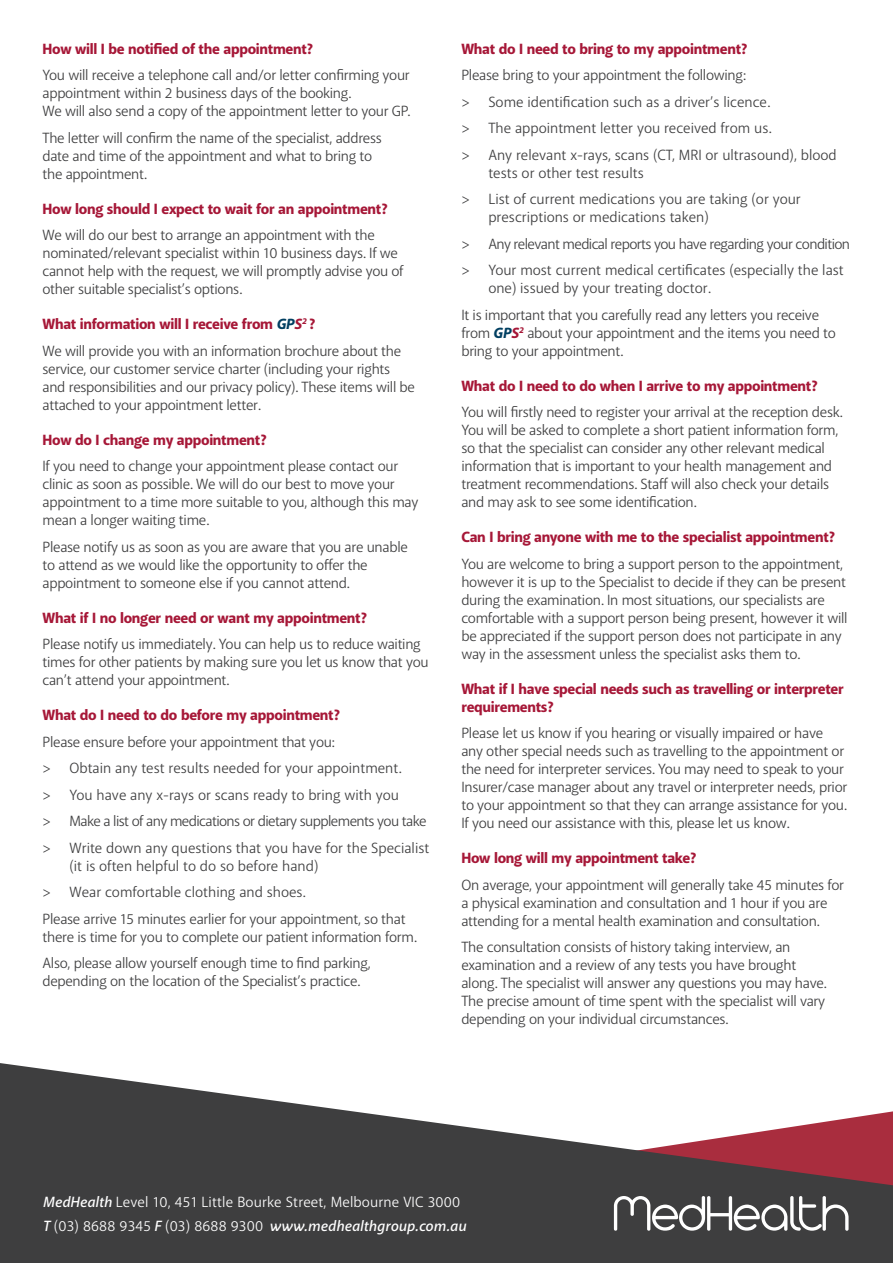
<style>
.page{position:relative;width:893px;height:1263px;background:#fff}
.page>*{position:absolute;margin:0;border:0;box-sizing:border-box;transform-origin:0 0}
.t1{font:300 54px "Arista 2.0 Alternate";letter-spacing:-.02em;color:#fff}
.t2{font:15px/18px "Akagi";letter-spacing:-.02em;color:#3e3e3f}
.t3{font:15px/18px "Akagi";color:#3e3e3f}
.t4{font:800 15px/18px "Akagi";letter-spacing:-.02em;color:#a61737}
.t5{font:15px "Akagi";letter-spacing:-.04em;color:#3e3e3f}
.t6{font:15px "Akagi";letter-spacing:.01em;color:#fff}
.t7{font:italic 600 15px "Akagi";letter-spacing:.015em;color:#fff}
.s1{font-style:italic;color:#003f61}
.s2{font-style:italic}
.s3{font-weight:800;font-style:italic;color:#003f61}
.s4{font-weight:800;font-style:italic;color:#a61737}
.s5{font-weight:600;font-style:italic}
.s6{font-weight:400;font-style:normal}
</style>
<div class="page">
<svg style="left:0;top:1063px;width:893px;height:200px;fill:#3e3e3f"></svg>
<p class="t4" style="left:43px;top:40px;width:272px">How will I be notified of the appointment?</p>
<p class="t2" style="left:43px;top:66px;width:369px">You will receive a telephone call and/or letter confirming your appointment within 2 business days of the booking.<br>We will also send a copy of the appointment letter to your GP.</p>
<p class="t2" style="left:43px;top:129px;width:341px">The letter will confirm the name of the specialist, address date and time of the appointment and what to bring to the appointment.</p>
<p class="t4" style="left:43px;top:200px;width:347px">How long should I expect to wait for an appointment?</p>
<p class="t2" style="left:43px;top:226px;width:363px">We will do our best to arrange an appointment with the nominated/relevant specialist within 10 business days. If we cannot help with the request, we will promptly advise you of other suitable specialist’s options.</p>
<p class="t4" style="left:43px;top:316px;width:274px">What information will I receive from <span class="s1">GP</span><span class="s2">S</span><sup>2</sup> ?</p>
<p class="t2" style="left:43px;top:342px;width:374px">We will provide you with an information brochure about the service, our customer service charter (including your rights and responsibilities and our privacy policy). These items will be attached to your appointment letter.</p>
<p class="t4" style="left:43px;top:431px;width:226px">How do I change my appointment?</p>
<p class="t2" style="left:43px;top:457px;width:377px">If you need to change your appointment please contact our clinic as soon as possible. We will do our best to move your appointment to a time more suitable to you, although this may mean a longer waiting time.</p>
<p class="t2" style="left:43px;top:538px;width:367px">Please notify us as soon as you are aware that you are unable to attend as we would like the opportunity to offer the appointment to someone else if you cannot attend.</p>
<p class="t4" style="left:43px;top:609px;width:326px">What if I no longer need or want my appointment?</p>
<p class="t2" style="left:43px;top:635px;width:388px">Please notify us immediately. You can help us to reduce waiting times for other patients by making sure you let us know that you can’t attend your appointment.</p>
<p class="t4" style="left:43px;top:707px;width:299px">What do I need to do before my appointment?</p>
<p class="t2" style="left:43px;top:733px;width:294px">Please ensure before your appointment that you:</p>
<p class="t3" style="left:43px;top:759px;width:361px">&gt; Obtain any test results needed for your appointment.</p>
<p class="t3" style="left:43px;top:786px;width:358px">&gt; You have any x-rays or scans ready to bring with you</p>
<p class="t5" style="left:43px;top:812px;width:385px">&gt; Make a list of any medications or dietary supplements you take</p>
<p class="t3" style="left:70px;top:839px;width:361px;text-indent:-27px">&gt; Write down any questions that you have for the Specialist (it is often helpful to do so before hand)</p>
<p class="t3" style="left:43px;top:883px;width:265px">&gt; Wear comfortable clothing and shoes.</p>
<p class="t2" style="left:43px;top:910px;width:376px">Please arrive 15 minutes earlier for your appointment, so that there is time for you to complete our patient information form.</p>
<p class="t2" style="left:43px;top:954px;width:330px">Also, please allow yourself enough time to find parking, depending on the location of the Specialist’s practice.</p>
<p class="t4" style="left:461px;top:40px;width:288px">What do I need to bring to my appointment?</p>
<p class="t2" style="left:461px;top:66px;width:286px">Please bring to your appointment the following:</p>
<p class="t3" style="left:461px;top:93px;width:310px">&gt; Some identification such as a driver’s licence.</p>
<p class="t3" style="left:461px;top:119px;width:312px">&gt; The appointment letter you received from us.</p>
<p class="t3" style="left:488px;top:146px;width:350px;text-indent:-27px">&gt; Any relevant x-rays, scans (CT, MRI or ultrasound), blood tests or other test results</p>
<p class="t3" style="left:488px;top:190px;width:314px;text-indent:-27px">&gt; List of current medications you are taking (or your prescriptions or medications taken)</p>
<p class="t5" style="left:461px;top:235px;width:390px">&gt; Any relevant medical reports you have regarding your condition</p>
<p class="t3" style="left:488px;top:261px;width:357px;text-indent:-27px">&gt; Your most current medical certificates (especially the last one) issued by your treating doctor.</p>
<p class="t2" style="left:461px;top:306px;width:376px">It is important that you carefully read any letters you receive from <span class="s3">GP</span><span class="s4">S</span><sup>2</sup> about your appointment and the items you need to bring to your appointment.</p>
<p class="t4" style="left:461px;top:377px;width:358px">What do I need to do when I arrive to my appointment?</p>
<p class="t2" style="left:461px;top:403px;width:383px">You will firstly need to register your arrival at the reception desk.<br>You will be asked to complete a short patient information form, so that the specialist can consider any other relevant medical information that is important to your health management and treatment recommendations. Staff will also check your details and may ask to see some identification.</p>
<p class="t4" style="left:461px;top:529px;width:375px">Can I bring anyone with me to the specialist appointment?</p>
<p class="t2" style="left:461px;top:555px;width:388px">You are welcome to bring a support person to the appointment, however it is up to the Specialist to decide if they can be present during the examination. In most situations, our specialists are comfortable with a support person being present, however it will be appreciated if the support person does not participate in any way in the assessment unless the specialist asks them to.</p>
<p class="t4" style="left:461px;top:680px;width:384px">What if I have special needs such as travelling or interpreter requirements?</p>
<p class="t2" style="left:461px;top:724px;width:387px">Please let us know if you hearing or visually impaired or have any other special needs such as travelling to the appointment or the need for interpreter services. You may need to speak to your Insurer/case manager about any travel or interpreter needs, prior to your appointment so that they can arrange assistance for you.<br>If you need our assistance with this, please let us know.</p>
<p class="t4" style="left:461px;top:850px;width:237px">How long will my appointment take?</p>
<p class="t2" style="left:461px;top:876px;width:384px">On average, your appointment will generally take 45 minutes for a physical examination and consultation and 1 hour if you are attending for a mental health examination and consultation.</p>
<p class="t2" style="left:461px;top:938px;width:367px">The consultation consists of history taking interview, an examination and a review of any tests you have brought along. The specialist will answer any questions you may have.<br>The precise amount of time spent with the specialist will vary depending on your individual circumstances.</p>
<p class="t6" style="left:43px;top:1193px;width:418px"><span class="s5">MedHealth</span> Level 10, 451 Little Bourke Street, Melbourne VIC 3000</p>
<p class="t7" style="left:43px;top:1217px;width:425px">T <span class="s6">(03) 8688 9345</span> F <span class="s6">(03) 8688 9300</span> www.medhealthgroup.com.au</p>
<p class="t1" style="left:612px;top:1182px;width:238px">MedHealth</p>
</div>
